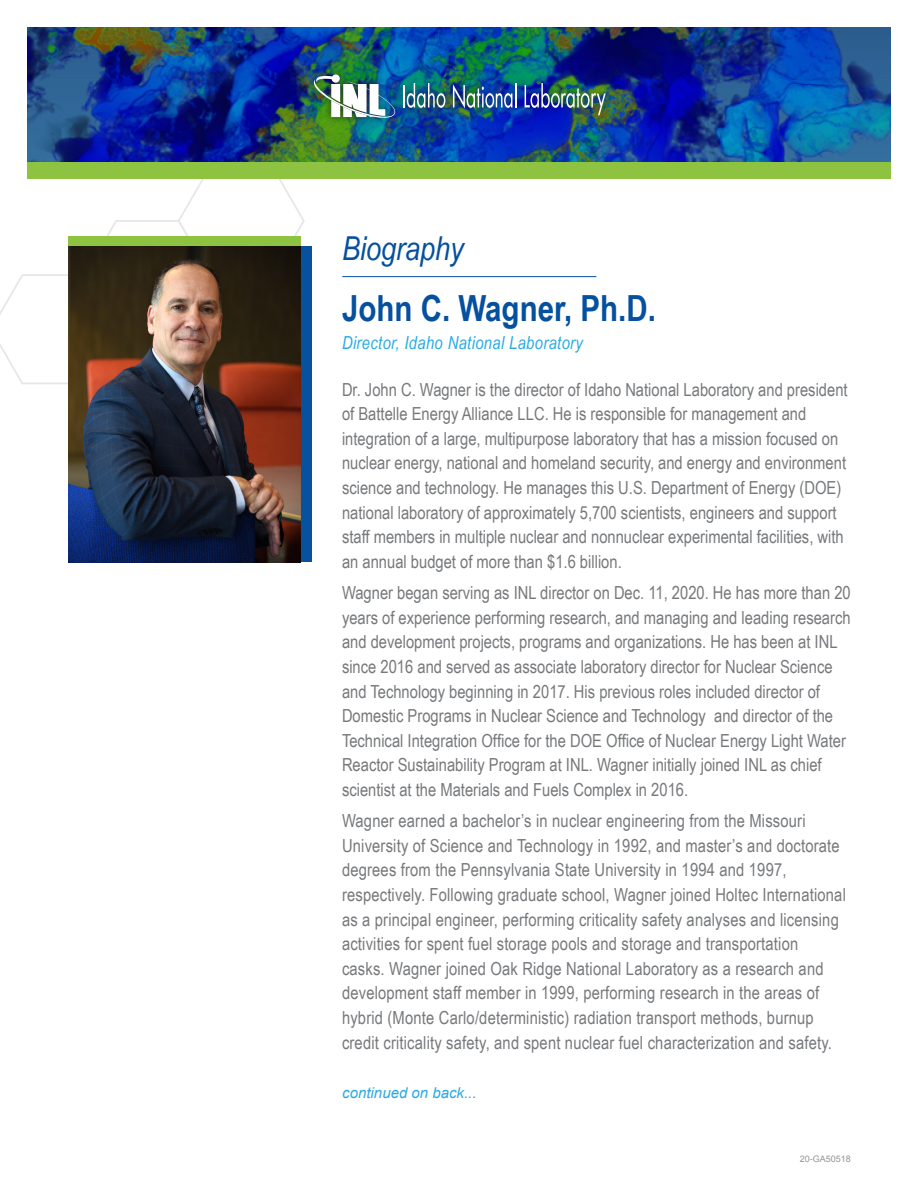
<style>
.page{position:relative;width:918px;height:1188px;background:#fff}
.page>*{position:absolute;margin:0;border:0;box-sizing:border-box;transform-origin:0 0}
.Headline{font:700 36px "Arial Narrow";color:#05509f}
.Headline-2{font:italic 33px "Arial Narrow";color:#05509f}
.body{font:18px/24.6px "Arial Narrow";color:#76787b}
.t1{font:italic 18px "Arial Narrow";letter-spacing:.02em;color:#29aae1}
.t2{font:italic 15px "Arial";color:#2ba8e0}
.t3{font:9px "Arial";color:#939598}
</style>
<div class="page">
<svg style="left:0;top:178px;width:306px;height:206px"></svg>
<img style="left:27px;top:27px;width:864px;height:135px">
<div style="left:27px;top:162px;width:864px;height:16px;background:#8dc340"></div>
<div style="left:306px;top:67px;width:307px;height:59px;background:#231f20;opacity:.75"></div>
<hr style="left:403px;top:85px;width:2px;height:22px;background:#fff">
<svg style="left:407px;top:83px;width:38px;height:25px"></svg>
<img style="left:453px;top:83px;width:63px;height:25px">
<img style="left:525px;top:83px;width:81px;height:32px">
<img style="left:312px;top:74px;width:85px;height:46px">
<div style="left:68px;top:236px;width:233px;height:10px;background:#8dc340"></div>
<img style="left:68px;top:246px;width:233px;height:316px">
<div style="left:301px;top:246px;width:11px;height:316px;background:#07519e"></div>
<hr style="left:342px;top:276px;width:254px;height:1px;background:#05509f">
<p class="Headline-2" style="left:342px;top:225px;width:123px">Biography</p>
<p class="Headline" style="left:342px;top:281px;width:315px">John C. Wagner, Ph.D.</p>
<p class="t1" style="left:342px;top:331px;width:242px">Director, Idaho National Laboratory</p>
<p class="body" style="left:342px;top:376px;width:507px">Dr. John C. Wagner is the director of Idaho National Laboratory and president of Battelle Energy Alliance LLC. He is responsible for management and integration of a large, multipurpose laboratory that has a mission focused on nuclear energy, national and homeland security, and energy and environment science and technology. He manages this U.S. Department of Energy (DOE) national laboratory of approximately 5,700 scientists, engineers and support staff members in multiple nuclear and nonnuclear experimental facilities, with an annual budget of more than $1.6 billion.</p>
<p class="body" style="left:342px;top:580px;width:510px">Wagner began serving as INL director on Dec. 11, 2020. He has more than 20 years of experience performing research, and managing and leading research and development projects, programs and organizations. He has been at INL since 2016 and served as associate laboratory director for Nuclear Science and Technology beginning in 2017. His previous roles included director of Domestic Programs in Nuclear Science and Technology and director of the Technical Integration Office for the DOE Office of Nuclear Energy Light Water Reactor Sustainability Program at INL. Wagner initially joined INL as chief scientist at the Materials and Fuels Complex in 2016.</p>
<p class="body" style="left:342px;top:808px;width:505px">Wagner earned a bachelor’s in nuclear engineering from the Missouri University of Science and Technology in 1992, and master’s and doctorate degrees from the Pennsylvania State University in 1994 and 1997, respectively. Following graduate school, Wagner joined Holtec International as a principal engineer, performing criticality safety analyses and licensing activities for spent fuel storage pools and storage and transportation<br>casks. Wagner joined Oak Ridge National Laboratory as a research and development staff member in 1999, performing research in the areas of hybrid (Monte Carlo/deterministic) radiation transport methods, burnup credit criticality safety, and spent nuclear fuel characterization and safety.</p>
<p class="t2" style="left:342px;top:1083px;width:136px">continued on back...</p>
<p class="t3" style="left:800px;top:1153px;width:53px">20-GA50518</p>
</div>
